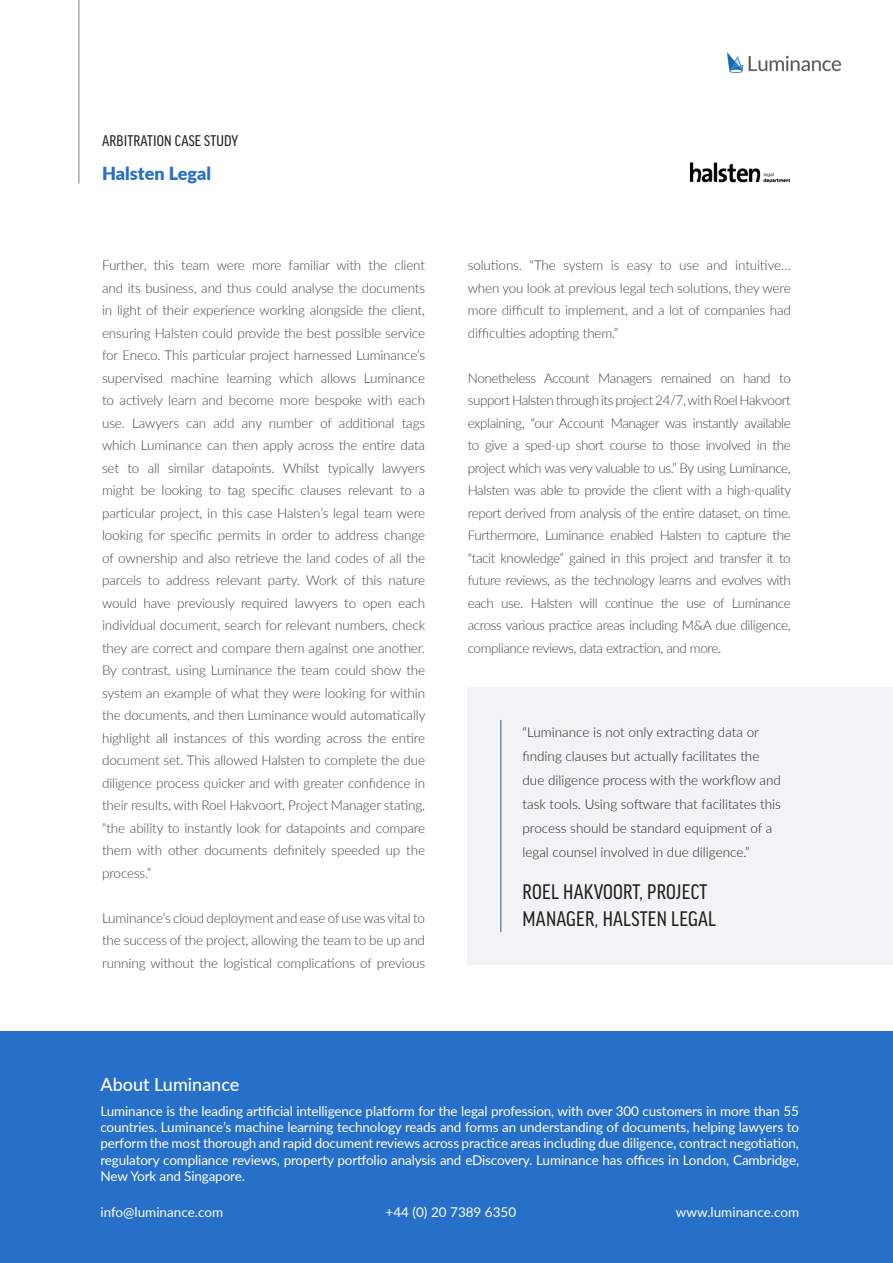
<style>
.page{position:relative;width:893px;height:1263px;background:#fff}
.page>*{position:absolute;margin:0;border:0;box-sizing:border-box;transform-origin:0 0}
.t1{font:condensed 22.5px/27px "Good Headline Pro";letter-spacing:.01em;color:#231f20}
.t2{font:500 18px "Lato";color:#fff}
.t3{font:900 18px "Lato";color:#2770c9}
.t4{font:condensed 16.5px "Good Headline Pro";letter-spacing:.01em;color:#231f20}
.t5{font:300 13.5px/22.5px "Lato";letter-spacing:-.01em;color:#3a4445;text-align:justify}
.t6{font:13.5px/16.2px "Lato";letter-spacing:-.01em;color:#fff;text-align:justify}
.t7{font:300 13.5px/24px "Lato";color:#231f20}
</style>
<div class="page">
<hr style="left:78px;top:0;width:2px;height:183px;background:#a8a9ad">
<img style="left:727px;top:52px;width:113px;height:21px">
<img style="left:690px;top:162px;width:99px;height:21px">
<div style="left:0;top:1031px;width:893px;height:232px;background:#2770c9"></div>
<div style="left:468px;top:687px;width:425px;height:277px;background:#f2f3f4"></div>
<hr style="left:500px;top:720px;width:1px;height:212px;background:#6e8f9e">
<p class="t4" style="left:102px;top:132px;width:137px">ARBITRATION CASE STUDY</p>
<p class="t3" style="left:102px;top:160px;width:111px">Halsten Legal</p>
<p class="t5" style="left:102px;top:254px;width:325px">Further, this team were more familiar with the client and its business, and thus could analyse the documents in light of their experience working alongside the client, ensuring Halsten could provide the best possible service for Eneco. This particular project harnessed Luminance’s supervised machine learning which allows Luminance to actively learn and become more bespoke with each use. Lawyers can add any number of additional tags which Luminance can then apply across the entire data set to all similar datapoints. Whilst typically lawyers might be looking to tag specific clauses relevant to a particular project, in this case Halsten’s legal team were looking for specific permits in order to address change of ownership and also retrieve the land codes of all the parcels to address relevant party. Work of this nature would have previously required lawyers to open each individual document, search for relevant numbers, check they are correct and compare them against one another.<br>By contrast, using Luminance the team could show the system an example of what they were looking for within the documents, and then Luminance would automatically highlight all instances of this wording across the entire document set. This allowed Halsten to complete the due diligence process quicker and with greater confidence in their results, with Roel Hakvoort, Project Manager stating, “the ability to instantly look for datapoints and compare them with other documents definitely speeded up the process.”</p>
<p class="t5" style="left:102px;top:906px;width:325px">Luminance’s cloud deployment and ease of use was vital to the success of the project, allowing the team to be up and running without the logistical complications of previous</p>
<p class="t5" style="left:468px;top:254px;width:325px">solutions. “The system is easy to use and intuitive… when you look at previous legal tech solutions, they were more difficult to implement, and a lot of companies had difficulties adopting them.”</p>
<p class="t5" style="left:468px;top:366px;width:325px">Nonetheless Account Managers remained on hand to support Halsten through its project 24/7, with Roel Hakvoort explaining, “our Account Manager was instantly available to give a sped-up short course to those involved in the project which was very valuable to us.” By using Luminance, Halsten was able to provide the client with a high-quality report derived from analysis of the entire dataset, on time.<br>Furthermore, Luminance enabled Halsten to capture the “tacit knowledge” gained in this project and transfer it to future reviews, as the technology learns and evolves with each use. Halsten will continue the use of Luminance across various practice areas including M&amp;A due diligence, compliance reviews, data extraction, and more.</p>
<p class="t7" style="left:522px;top:719px;width:260px">“Luminance is not only extracting data or finding clauses but actually facilitates the due diligence process with the workflow and task tools. Using software that facilitates this process should be standard equipment of a legal counsel involved in due diligence.”</p>
<p class="t1" style="left:523px;top:878px;width:195px">ROEL HAKVOORT, PROJECT<br>MANAGER, HALSTEN LEGAL</p>
<p class="t2" style="left:100px;top:1072px;width:140px">About Luminance</p>
<p class="t6" style="left:100px;top:1102px;width:700px">Luminance is the leading artificial intelligence platform for the legal profession, with over 300 customers in more than 55 countries. Luminance’s machine learning technology reads and forms an understanding of documents, helping lawyers to perform the most thorough and rapid document reviews across practice areas including due diligence, contract negotiation, regulatory compliance reviews, property portfolio analysis and eDiscovery. Luminance has offices in London, Cambridge, New York and Singapore.</p>
<p class="t6" style="left:100px;top:1203px;width:124px">info@luminance.com</p>
<p class="t6" style="left:386px;top:1203px;width:132px">+44 (0) 20 7389 6350</p>
<p class="t6" style="left:676px;top:1203px;width:125px">www.luminance.com</p>
</div>
